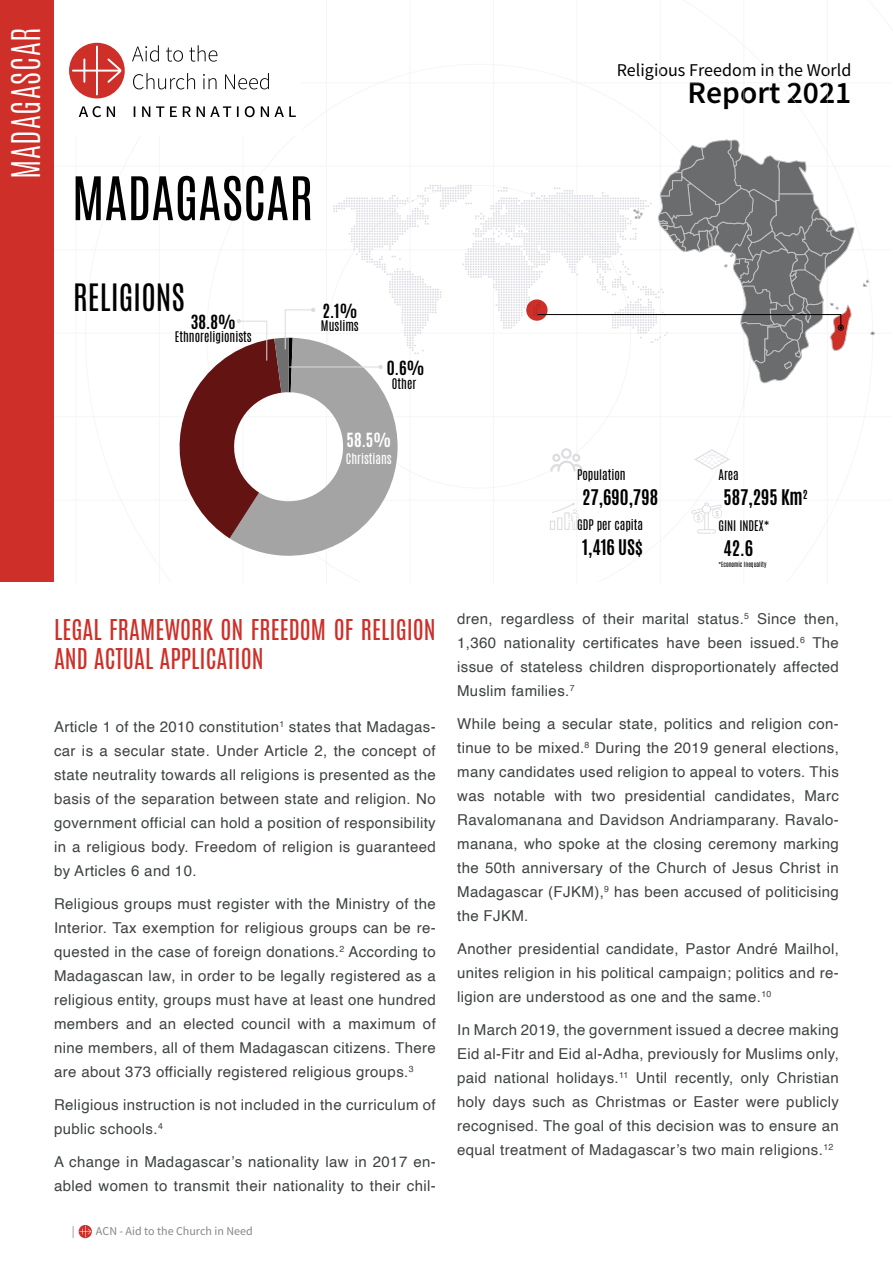
<style>
.page{position:relative;width:893px;height:1263px;background:#fff}
.page>*{position:absolute;margin:0;border:0;box-sizing:border-box;transform-origin:0 0}
.t1{font:51px "Antonio";color:#000}
.t2{font:300 33px "Antonio";letter-spacing:.025em;color:#fff}
.t3{font:600 31.5px "Source Sans Pro";color:#000}
.t4{font:31.5px "Antonio";color:#000}
.t5{font:24px/28.8px "Antonio";color:#ce3029}
.t6{font:700 18px "Antonio";color:#000}
.t7{font:18px "Source Sans Pro";color:#000}
.t8{font:700 16.35px "Antonio";color:#000}
.t9{font:700 16.35px "Antonio";color:#fff}
.t10{font:15px/24px "Helvetica";letter-spacing:.025em;color:#3d4340;text-align:justify}
.t11{font:12.3px "Antonio";color:#000}
.t12{font:12.3px "Antonio";color:#fff}
.t13{font:12px "Source Sans Pro";color:#878787}
.t14{font:6px "Antonio";color:#000}
</style>
<div class="page">
<svg style="left:79px;top:1225px;width:12px;height:12px"></svg>
<hr style="left:76px;top:0;width:1px;height:584px;background:#ededed">
<hr style="left:159px;top:0;width:1px;height:584px;background:#ededed">
<hr style="left:243px;top:0;width:1px;height:584px;background:#ededed">
<hr style="left:326px;top:0;width:1px;height:584px;background:#ededed">
<hr style="left:410px;top:0;width:1px;height:584px;background:#ededed">
<hr style="left:493px;top:0;width:1px;height:584px;background:#ededed">
<hr style="left:577px;top:0;width:1px;height:584px;background:#ededed">
<hr style="left:660px;top:0;width:1px;height:584px;background:#ededed">
<hr style="left:744px;top:0;width:1px;height:584px;background:#ededed">
<hr style="left:827px;top:0;width:1px;height:584px;background:#ededed">
<div style="left:0;top:0;width:53px;height:581px;background:#ce3029"></div>
<div style="left:54px;top:0;width:247px;height:136px;background:#fff"></div>
<svg style="left:132px;top:45px;width:164px;height:72px"></svg>
<svg style="left:79px;top:106px;width:36px;height:11px"></svg>
<div style="left:69px;top:43px;width:56px;height:55px;background:#ce3029;border-radius:50%"></div>
<svg style="left:72px;top:46px;width:49px;height:49px"></svg>
<svg style="left:870px;top:332px;width:4px;height:3px"></svg>
<svg style="left:863px;top:280px;width:6px;height:7px"></svg>
<svg style="left:179px;top:139px;width:676px;height:419px"></svg>
<h2 class="t2" style="left:2px;top:179px;width:154px;rotate:-90deg">MADAGASCAR</h2>
<h1 class="t1" style="left:72px;top:161px;width:243px">MADAGASCAR</h1>
<p class="t7" style="left:617px;top:59px;width:236px">Religious Freedom in the World</p>
<h3 class="t3" style="left:688px;top:72px;width:165px">Report 2021</h3>
<h3 class="t4" style="left:73px;top:274px;width:113px">RELIGIONS</h3>
<p class="t8" style="left:191px;top:310px;width:46px">38.8%</p>
<p class="t11" style="left:175px;top:328px;width:78px">Ethnoreligionists</p>
<p class="t8" style="left:322px;top:299px;width:36px">2.1%</p>
<p class="t11" style="left:321px;top:317px;width:39px">Muslims</p>
<p class="t8" style="left:387px;top:355px;width:39px">0.6%</p>
<p class="t11" style="left:392px;top:374px;width:26px">Other</p>
<p class="t9" style="left:346px;top:427px;width:46px">58.5%</p>
<p class="t12" style="left:346px;top:449px;width:47px">Christians</p>
<h3 class="t5" style="left:54px;top:615px;width:383px">LEGAL FRAMEWORK ON FREEDOM OF RELIGION<br>AND ACTUAL APPLICATION</h3>
<p class="t10" style="left:54px;top:715px;width:383px">Article 1 of the 2010 constitution<sup>1</sup> states that Madagas&shy;car is a secular state. Under Article 2, the concept of state neutrality towards all religions is presented as the basis of the separation between state and religion. No government official can hold a position of responsibility in a religious body. Freedom of religion is guaranteed by Articles 6 and 10.</p>
<p class="t10" style="left:54px;top:892px;width:383px">Religious groups must register with the Ministry of the Interior. Tax exemption for religious groups can be re&shy;quested in the case of foreign donations.<sup>2</sup> According to Madagascan law, in order to be legally registered as a religious entity, groups must have at least one hundred members and an elected council with a maximum of nine members, all of them Madagascan citizens. There are about 373 officially registered religious groups.<sup>3</sup></p>
<p class="t10" style="left:54px;top:1093px;width:383px">Religious instruction is not included in the curriculum of public schools.<sup>4</sup></p>
<p class="t10" style="left:54px;top:1150px;width:383px">A change in Madagascar’s nationality law in 2017 en&shy;abled women to transmit their nationality to their chil-</p>
<p class="t13" style="left:72px;top:1223px;width:4px">|</p>
<p class="t13" style="left:96px;top:1223px;width:158px">ACN - Aid to the Church in Need</p>
<p class="t11" style="left:577px;top:465px;width:50px">Population</p>
<p class="t6" style="left:582px;top:484px;width:77px">27,690,798</p>
<p class="t11" style="left:577px;top:516px;width:68px">GDP per capita</p>
<p class="t6" style="left:582px;top:534px;width:62px">1,416 US$</p>
<p class="t11" style="left:718px;top:465px;width:22px">Area</p>
<p class="t6" style="left:723px;top:484px;width:86px">587,295 Km<sup>2</sup></p>
<p class="t11" style="left:718px;top:516px;width:53px">GINI INDEX*</p>
<p class="t14" style="left:718px;top:560px;width:49px">*Economic Inequality</p>
<p class="t6" style="left:723px;top:535px;width:31px">42.6</p>
<p class="t10" style="left:457px;top:607px;width:383px">dren, regardless of their marital status.<sup>5</sup> Since then, 1,360 nationality certificates have been issued.<sup>6</sup> The issue of stateless children disproportionately affected Muslim families.<sup>7</sup></p>
<p class="t10" style="left:457px;top:712px;width:383px">While being a secular state, politics and religion con&shy;tinue to be mixed.<sup>8</sup> During the 2019 general elections, many candidates used religion to appeal to voters. This was notable with two presidential candidates, Marc Ravalomanana and Davidson Andriamparany. Ravalo&shy;manana, who spoke at the closing ceremony marking the 50th anniversary of the Church of Jesus Christ in Madagascar (FJKM),<sup>9</sup> has been accused of politicising the FJKM.</p>
<p class="t10" style="left:457px;top:937px;width:383px">Another presidential candidate, Pastor André Mailhol, unites religion in his political campaign; politics and re&shy;ligion are understood as one and the same.<sup>10</sup></p>
<p class="t10" style="left:457px;top:1018px;width:383px">In March 2019, the government issued a decree making Eid al-Fitr and Eid al-Adha, previously for Muslims only, paid national holidays.<sup>11</sup> Until recently, only Christian holy days such as Christmas or Easter were publicly recognised. The goal of this decision was to ensure an equal treatment of Madagascar’s two main religions.<sup>12</sup></p>
</div>
